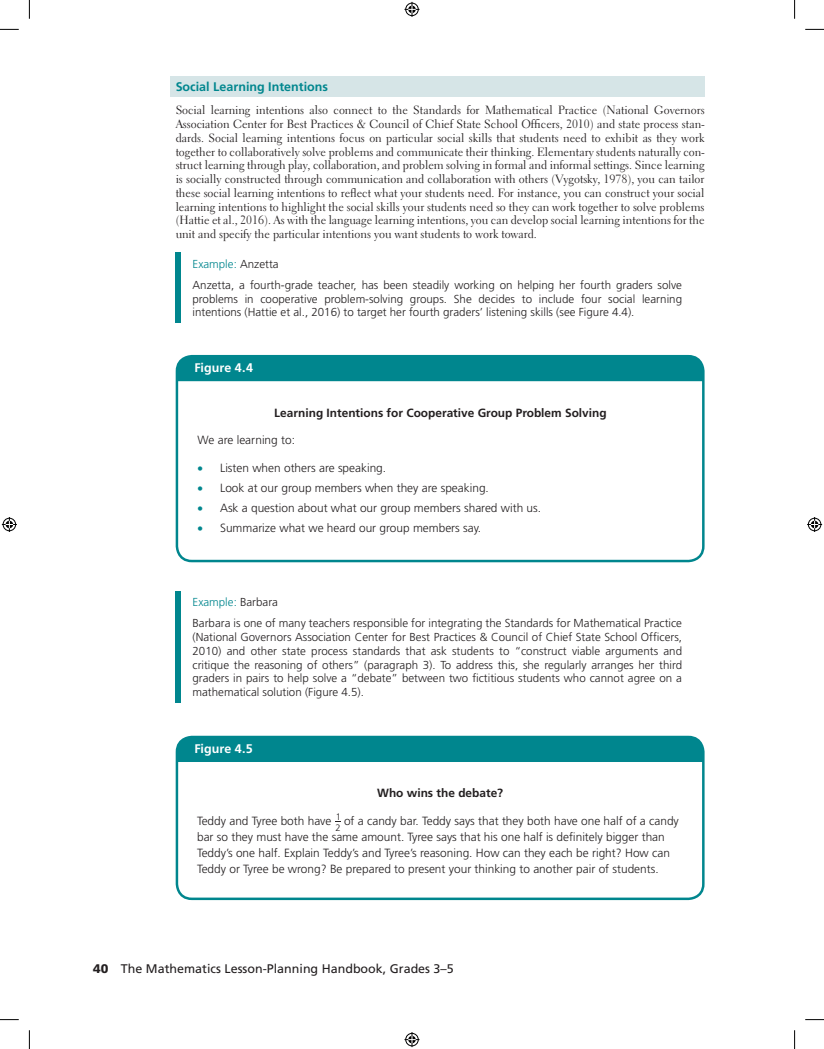
<style>
.page{position:relative;width:824px;height:1049px;background:#fff}
.page>*{position:absolute;margin:0;border:0;box-sizing:border-box;transform-origin:0 0}
.t1{font:12.5px "Frutiger";color:#231f20}
.t2{font:700 12.5px "Frutiger";color:#00868e}
.t3{font:700 12.5px "Frutiger";letter-spacing:.005em;color:#fff}
.t4{font:11.88px/13.8px "Electra LT Std";color:#231f20;text-align:justify}
.t5{font:300 11.88px/16.2px "Frutiger";color:#231f20}
.t6{font:700 11.88px "Frutiger";color:#231f20}
.t7{font:300 11.5px/13.8px "Frutiger";color:#231f20}
.t8{font:300 9.38px "Frutiger";color:#231f20}
.s1{color:#00868e}
.s2{font-family:"Frutiger LT Std";font-weight:900}
</style>
<div class="page">
<div style="left:170px;top:76px;width:534px;height:21px;background:#d6e5e7"></div>
<div style="left:176px;top:252px;width:5px;height:23px;background:#00868e"></div>
<div style="left:176px;top:273px;width:5px;height:50px;background:#00868e"></div>
<div style="left:177px;top:356px;width:526px;height:25px;background:#00868e"></div>
<div style="left:176px;top:355px;width:528px;height:207px;border:2px solid #00868e;border-radius:15px"></div>
<div style="left:176px;top:591px;width:5px;height:22px;background:#00868e"></div>
<div style="left:176px;top:612px;width:5px;height:91px;background:#00868e"></div>
<div style="left:177px;top:737px;width:526px;height:25px;background:#00868e"></div>
<div style="left:176px;top:736px;width:528px;height:164px;border:2px solid #00868e;border-radius:15px"></div>
<svg style="left:0;top:29px;width:19px;height:1px"></svg>
<svg style="left:805px;top:29px;width:19px;height:1px"></svg>
<svg style="left:0;top:1019px;width:19px;height:1px"></svg>
<svg style="left:805px;top:1019px;width:19px;height:1px"></svg>
<svg style="left:29px;top:0;width:1px;height:19px"></svg>
<svg style="left:29px;top:1030px;width:1px;height:19px"></svg>
<svg style="left:794px;top:0;width:1px;height:19px"></svg>
<svg style="left:794px;top:1030px;width:1px;height:19px"></svg>
<svg style="left:404px;top:2px;width:15px;height:15px"></svg>
<svg style="left:404px;top:1032px;width:15px;height:15px"></svg>
<svg style="left:2px;top:517px;width:15px;height:15px"></svg>
<svg style="left:807px;top:517px;width:15px;height:15px"></svg>
<p class="t2" style="left:176px;top:80px;width:154px">Social Learning Intentions</p>
<p class="t4" style="left:176px;top:103px;width:530px">Social learning intentions also connect to the Standards for Mathematical Practice (National Governors Association Center for Best Practices &amp; Council of Chief State School Officers, 2010) and state process stan&shy;dards. Social learning intentions focus on particular social skills that students need to exhibit as they work together to collaboratively solve problems and communicate their thinking. Elementary students naturally con&shy;struct learning through play, collaboration, and problem solving in formal and informal settings. Since learning is socially constructed through communication and collaboration with others (Vygotsky, 1978), you can tailor these social learning intentions to reflect what your students need. For instance, you can construct your social learning intentions to highlight the social skills your students need so they can work together to solve problems (Hattie et al., 2016). As with the language learning intentions, you can develop social learning intentions for the unit and specify the particular intentions you want students to work toward.</p>
<p class="t7" style="left:193px;top:254px;width:491px;line-height:21px"><span class="s1">Example:</span> Anzetta<br>Anzetta, a fourth-grade teacher, has been steadily working on helping her fourth graders solve</p>
<p class="t7" style="left:193px;top:292px;width:491px">problems in cooperative problem-solving groups. She decides to include four social learning intentions (Hattie et al., 2016) to target her fourth graders’ listening skills (see Figure 4.4).</p>
<p class="t3" style="left:194px;top:360px;width:60px">Figure 4.4</p>
<p class="t6" style="left:274px;top:406px;width:334px">Learning Intentions for Cooperative Group Problem Solving</p>
<p class="t5" style="left:198px;top:432px;width:99px">We are learning to:</p>
<p class="t5" style="left:198px;top:460px;width:190px"><span class="s1">•</span> Listen when others are speaking.</p>
<p class="t5" style="left:198px;top:480px;width:293px"><span class="s1">•</span> Look at our group members when they are speaking.</p>
<p class="t5" style="left:198px;top:500px;width:345px"><span class="s1">•</span> Ask a question about what our group members shared with us.</p>
<p class="t5" style="left:198px;top:520px;width:285px"><span class="s1">•</span> Summarize what we heard our group members say.</p>
<p class="t7" style="left:193px;top:592px;width:491px;line-height:21px"><span class="s1">Example:</span> Barbara<br>Barbara is one of many teachers responsible for integrating the Standards for Mathematical Practice</p>
<p class="t7" style="left:193px;top:630px;width:491px;text-align:justify">(National Governors Association Center for Best Practices &amp; Council of Chief State School Officers, 2010) and other state process standards that ask students to “construct viable arguments and critique the reasoning of others” (paragraph 3). To address this, she regularly arranges her third graders in pairs to help solve a “debate” between two fictitious students who cannot agree on a mathematical solution (Figure 4.5).</p>
<p class="t3" style="left:194px;top:741px;width:60px">Figure 4.5</p>
<p class="t6" style="left:377px;top:786px;width:128px">Who wins the debate?</p>
<p class="t5" style="left:197px;top:812px;width:483px">Teddy and Tyree both have <sup>1</sup> of a candy bar. Teddy says that they both have one half of a candy</p>
<p class="t8" style="left:335px;top:822px;width:7px">2</p>
<p class="t5" style="left:197px;top:829px;width:474px">bar so they must have the same amount. Tyree says that his one half is definitely bigger than<br>Teddy’s one half. Explain Teddy’s and Tyree’s reasoning. How can they each be right? How can<br>Teddy or Tyree be wrong? Be prepared to present your thinking to another pair of students.</p>
<p class="t1" style="left:93px;top:961px;width:362px"><span class="s2">40</span> The Mathematics Lesson-Planning Handbook, Grades 3–5</p>
</div>
